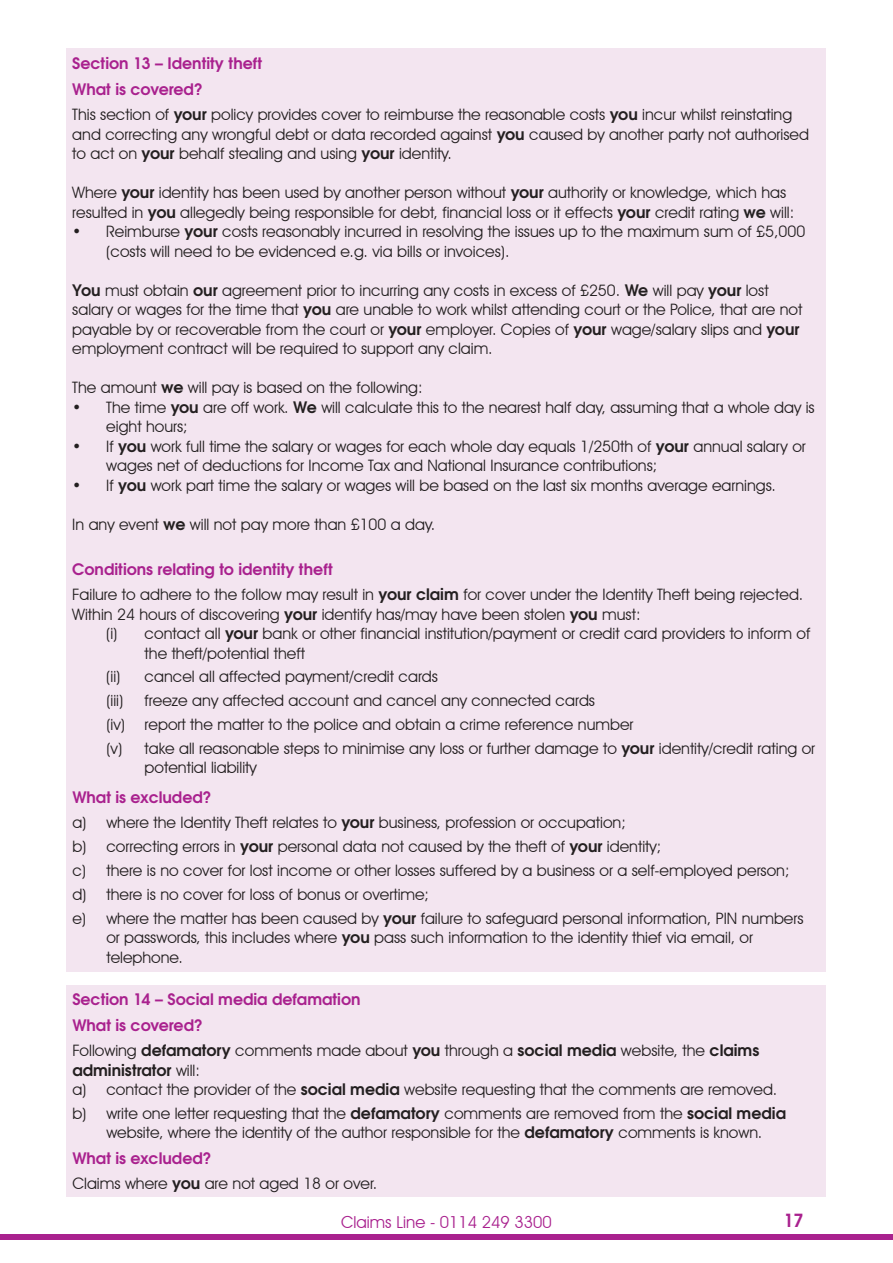
<style>
.page{position:relative;width:893px;height:1263px;background:#fff}
.page>*{position:absolute;margin:0;border:0;box-sizing:border-box;transform-origin:0 0}
.t1{font:700 18px "Te X Gyre Adventor";color:#a9218e}
.t2{font:16.5px "Avant Garde IT Cby BT";color:#a9218e}
.t3{font:15.75px/19.5px "Avant Garde IT Cby BT";color:#231f20}
.t4{font:700 15.75px/25.5px "Te X Gyre Adventor";color:#a9218e}
.t5{font:700 15.75px "Te X Gyre Adventor";color:#231f20}
.s1{font-family:"Te X Gyre Adventor";font-weight:700}
.s2{font-family:"Avant Garde IT Cby BT";font-weight:400}
</style>
<div class="page">
<div style="left:0;top:1234px;width:893px;height:5px;background:#a9218e"></div>
<div style="left:67px;top:986px;width:759px;height:211px;background:#f3e5f0"></div>
<div style="left:67px;top:49px;width:759px;height:923px;background:#f3e5f0"></div>
<p class="t4" style="left:72px;top:49px;width:192px">Section 13 – Identity theft<br>What is covered?</p>
<p class="t3" style="left:72px;top:105px;width:738px">This section of <span class="s1">your</span> policy provides cover to reimburse the reasonable costs <span class="s1">you</span> incur whilst reinstating and correcting any wrongful debt or data recorded against <span class="s1">you</span> caused by another party not authorised to act on <span class="s1">your</span> behalf stealing and using <span class="s1">your</span> identity.</p>
<p class="t3" style="left:72px;top:183px;width:723px">Where <span class="s1">your</span> identity has been used by another person without <span class="s1">your</span> authority or knowledge, which has resulted in <span class="s1">you</span> allegedly being responsible for debt, financial loss or it effects <span class="s1">your</span> credit rating <span class="s1">we</span> will:</p>
<p class="t3" style="left:106px;top:222px;width:700px;text-indent:-34px">• Reimburse <span class="s1">your</span> costs reasonably incurred in resolving the issues up to the maximum sum of £5,000 (costs will need to be evidenced e.g. via bills or invoices).</p>
<p class="t3" style="left:72px;top:280px;width:731px"><span class="s1">You</span> must obtain <span class="s1">our</span> agreement prior to incurring any costs in excess of £250. <span class="s1">We</span> will pay <span class="s1">your</span> lost salary or wages for the time that <span class="s1">you</span> are unable to work whilst attending court or the Police, that are not payable by or recoverable from the court or <span class="s1">your</span> employer. Copies of <span class="s1">your</span> wage/salary slips and <span class="s1">your </span>employment contract will be required to support any claim.</p>
<p class="t3" style="left:72px;top:378px;width:352px">The amount <span class="s1">we</span> will pay is based on the following:</p>
<p class="t3" style="left:106px;top:397px;width:710px;text-indent:-34px">• The time <span class="s1">you</span> are off work. <span class="s1">We</span> will calculate this to the nearest half day, assuming that a whole day is eight hours;</p>
<p class="t3" style="left:106px;top:436px;width:701px;text-indent:-34px">• If <span class="s1">you</span> work full time the salary or wages for each whole day equals 1/250th of <span class="s1">your</span> annual salary or wages net of deductions for Income Tax and National Insurance contributions;</p>
<p class="t3" style="left:72px;top:475px;width:705px">• If <span class="s1">you</span> work part time the salary or wages will be based on the last six months average earnings.</p>
<p class="t3" style="left:72px;top:514px;width:365px">In any event <span class="s1">we</span> will not pay more than £100 a day.</p>
<p class="t4" style="left:72px;top:555px;width:262px">Conditions relating to identity theft</p>
<p class="t3" style="left:72px;top:585px;width:732px">Failure to adhere to the follow may result in <span class="s1">your claim</span> for cover under the Identity Theft being rejected.<br>Within 24 hours of discovering <span class="s1">your</span> identify has/may have been stolen <span class="s1">you</span> must:</p>
<p class="t3" style="left:145px;top:624px;width:667px;text-indent:-38px">(i) contact all <span class="s1">your</span> bank or other financial institution/payment or credit card providers to inform of the theft/potential theft</p>
<p class="t3" style="left:106px;top:665px;width:333px;line-height:23.7px">(ii) cancel all affected payment/credit cards (iii)</p>
<p class="t3" style="left:106px;top:689px;width:710px;line-height:23.7px;text-indent:38px">freeze any affected account and cancel any connected cards<br>(iv) report the matter to the police and obtain a crime reference number<br>(v) take all reasonable steps to minimise any loss or further damage to <span class="s1">your</span> identity/credit rating or</p>
<p class="t3" style="left:145px;top:758px;width:114px">potential liability</p>
<p class="t4" style="left:72px;top:783px;width:141px">What is excluded?</p>
<p class="t3" style="left:72px;top:811px;width:733px;line-height:23.7px">a) where the Identity Theft relates to <span class="s1">your</span> business, profession or occupation;<br>b) correcting errors in <span class="s1">your</span> personal data not caused by the theft of <span class="s1">your</span> identity;<br>c) there is no cover for lost income or other losses suffered by a business or a self-employed person; d) there is no cover for loss of bonus or overtime;<br>e) where the matter has been caused by <span class="s1">your</span> failure to safeguard personal information, PIN numbers</p>
<p class="t3" style="left:106px;top:927px;width:648px">or passwords, this includes where <span class="s1">you</span> pass such information to the identity thief via email, or telephone.</p>
<p class="t4" style="left:72px;top:985px;width:290px">Section 14 – Social media defamation<br>What is covered?</p>
<p class="t3" style="left:72px;top:1040px;width:688px">Following <span class="s1">defamatory</span> comments made about <span class="s1">you</span> through a <span class="s1">social media</span> website, the <span class="s1">claims</span></p>
<p class="t5" style="left:72px;top:1056px;width:129px">administrator <span class="s2">will:</span></p>
<p class="t3" style="left:72px;top:1077px;width:715px;line-height:23.7px">a) contact the provider of the <span class="s1">social media</span> website requesting that the comments are removed. b) write one letter requesting that the <span class="s1">defamatory</span> comments are removed from the <span class="s1">social media</span></p>
<p class="t3" style="left:106px;top:1123px;width:657px">website, where the identity of the author responsible for the <span class="s1">defamatory</span> comments is known.</p>
<p class="t4" style="left:72px;top:1144px;width:141px">What is excluded?</p>
<p class="t3" style="left:72px;top:1174px;width:306px">Claims where <span class="s1">you</span> are not aged 18 or over.</p>
<p class="t2" style="left:341px;top:1212px;width:212px">Claims Line - 0114 249 3300</p>
<p class="t1" style="left:783px;top:1204px;width:22px">17</p>
</div>
